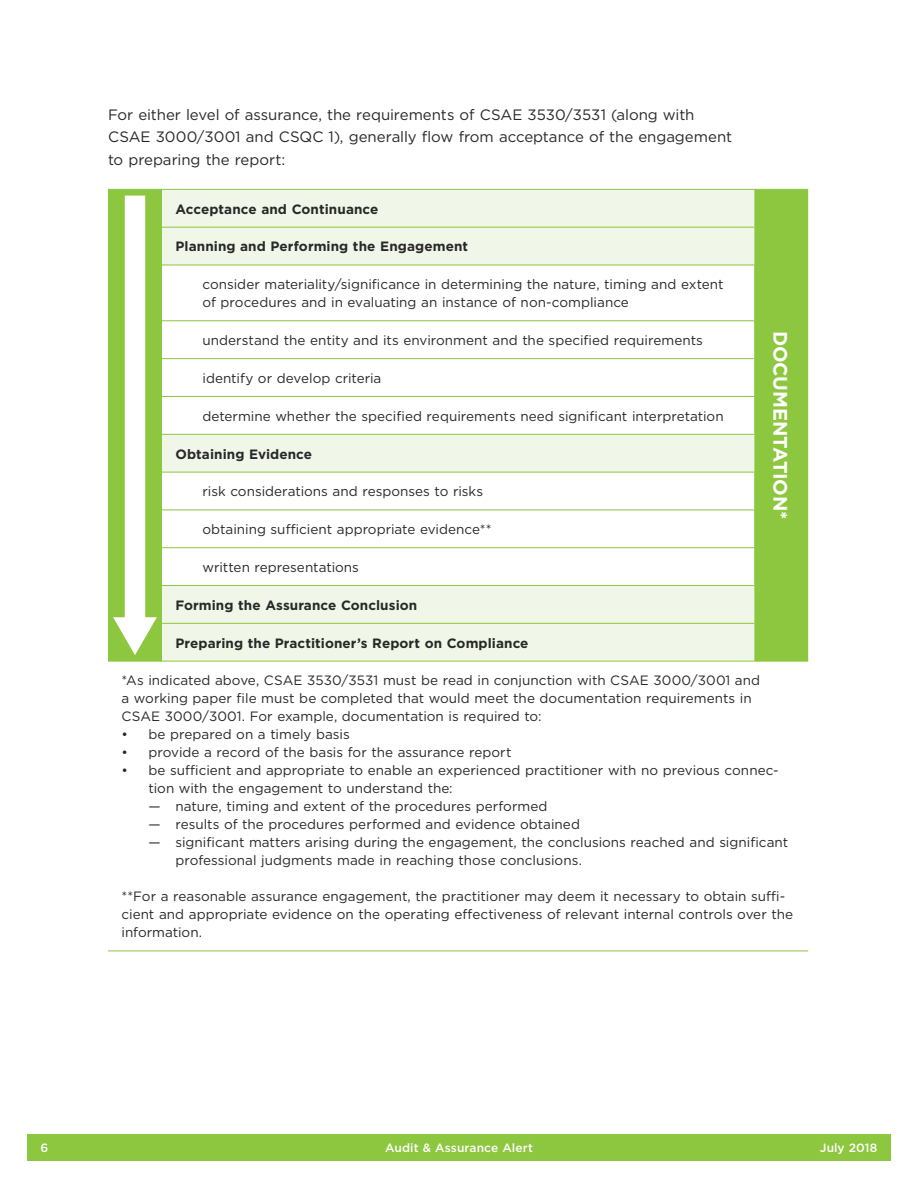
<style>
.page{position:relative;width:918px;height:1188px;background:#fff}
.page>*{position:absolute;margin:0;border:0;box-sizing:border-box;transform-origin:0 0}
.t1{font:700 19.5px "Gotham";letter-spacing:-.01em;color:#fff}
.t2{font:15px/22.5px "Gotham";color:#292829}
.t3{font:13.5px/18px "Gotham";color:#292829}
.t4{font:700 13.5px "Gotham";letter-spacing:.005em;color:#292829}
.t5{font:500 12px "Gotham";letter-spacing:.005em;color:#fff}
</style>
<div class="page">
<div style="left:27px;top:1134px;width:864px;height:27px;background:#8dc63f"></div>
<div style="left:108px;top:190px;width:700px;height:471px;background:#8dc63f"></div>
<svg style="left:162px;top:190px;width:592px;height:471px"></svg>
<hr style="left:162px;top:227px;width:592px;height:1px;background:#8dc63f">
<hr style="left:162px;top:265px;width:592px;height:1px;background:#8dc63f">
<hr style="left:162px;top:320px;width:592px;height:1px;background:#8dc63f">
<hr style="left:162px;top:358px;width:592px;height:1px;background:#8dc63f">
<hr style="left:162px;top:396px;width:592px;height:1px;background:#8dc63f">
<hr style="left:162px;top:434px;width:592px;height:1px;background:#8dc63f">
<hr style="left:162px;top:472px;width:592px;height:1px;background:#8dc63f">
<hr style="left:162px;top:510px;width:592px;height:1px;background:#8dc63f">
<hr style="left:162px;top:547px;width:592px;height:1px;background:#8dc63f">
<hr style="left:162px;top:585px;width:592px;height:1px;background:#8dc63f">
<hr style="left:162px;top:623px;width:592px;height:1px;background:#8dc63f">
<hr style="left:108px;top:189px;width:54px;height:1px;background:#8dc63f">
<hr style="left:162px;top:189px;width:592px;height:1px;background:#8dc63f">
<hr style="left:754px;top:189px;width:54px;height:1px;background:#8dc63f">
<hr style="left:108px;top:661px;width:54px;height:1px;background:#8dc63f">
<hr style="left:162px;top:661px;width:592px;height:1px;background:#8dc63f">
<hr style="left:754px;top:661px;width:54px;height:1px;background:#8dc63f">
<hr style="left:108px;top:951px;width:54px;height:1px;background:#8dc63f">
<hr style="left:162px;top:951px;width:592px;height:1px;background:#8dc63f">
<hr style="left:754px;top:951px;width:54px;height:1px;background:#8dc63f">
<svg style="left:113px;top:196px;width:44px;height:459px"></svg>
<p class="t2" style="left:108px;top:103px;width:626px">For either level of assurance, the requirements of CSAE 3530/3531 (along with<br>CSAE 3000/3001 and CSQC 1), generally flow from acceptance of the engagement to preparing the report:</p>
<p class="t4" style="left:176px;top:200px;width:205px">Acceptance and Continuance</p>
<p class="t4" style="left:176px;top:238px;width:294px">Planning and Performing the Engagement</p>
<p class="t3" style="left:203px;top:275px;width:523px">consider materiality/significance in determining the nature, timing and extent of procedures and in evaluating an instance of non-compliance</p>
<p class="t3" style="left:203px;top:331px;width:502px">understand the entity and its environment and the specified requirements</p>
<p class="t3" style="left:203px;top:369px;width:180px">identify or develop criteria</p>
<p class="t3" style="left:203px;top:407px;width:523px">determine whether the specified requirements need significant interpretation</p>
<p class="t4" style="left:176px;top:445px;width:138px">Obtaining Evidence</p>
<p class="t3" style="left:203px;top:482px;width:282px">risk considerations and responses to risks</p>
<p class="t3" style="left:203px;top:520px;width:291px">obtaining sufficient appropriate evidence**</p>
<p class="t3" style="left:203px;top:558px;width:158px">written representations</p>
<p class="t4" style="left:176px;top:596px;width:243px">Forming the Assurance Conclusion</p>
<p class="t4" style="left:176px;top:634px;width:355px">Preparing the Practitioner’s Report on Compliance</p>
<p class="t3" style="left:122px;top:671px;width:640px">*As indicated above, CSAE 3530/3531 must be read in conjunction with CSAE 3000/3001 and a working paper file must be completed that would meet the documentation requirements in<br>CSAE 3000/3001. For example, documentation is required to:</p>
<p class="t3" style="left:122px;top:725px;width:230px">• be prepared on a timely basis</p>
<p class="t3" style="left:122px;top:743px;width:391px">• provide a record of the basis for the assurance report</p>
<p class="t3" style="left:149px;top:761px;width:632px;text-indent:-27px">• be sufficient and appropriate to enable an experienced practitioner with no previous connec&shy;tion with the engagement to understand the:</p>
<p class="t3" style="left:149px;top:797px;width:400px">— nature, timing and extent of the procedures performed</p>
<p class="t3" style="left:149px;top:815px;width:433px">— results of the procedures performed and evidence obtained</p>
<p class="t3" style="left:176px;top:833px;width:614px;text-indent:-27px">— significant matters arising during the engagement, the conclusions reached and significant professional judgments made in reaching those conclusions.</p>
<p class="t3" style="left:122px;top:887px;width:673px">**For a reasonable assurance engagement, the practitioner may deem it necessary to obtain suffi&shy;cient and appropriate evidence on the operating effectiveness of relevant internal controls over the information.</p>
<h1 class="t1" style="left:793px;top:331px;width:190px;rotate:90deg">DOCUMENTATION*</h1>
<p class="t5" style="left:40px;top:1140px;width:9px">6</p>
<p class="t5" style="left:385px;top:1140px;width:149px">Audit &amp; Assurance Alert</p>
<p class="t5" style="left:820px;top:1140px;width:59px">July 2018</p>
</div>
